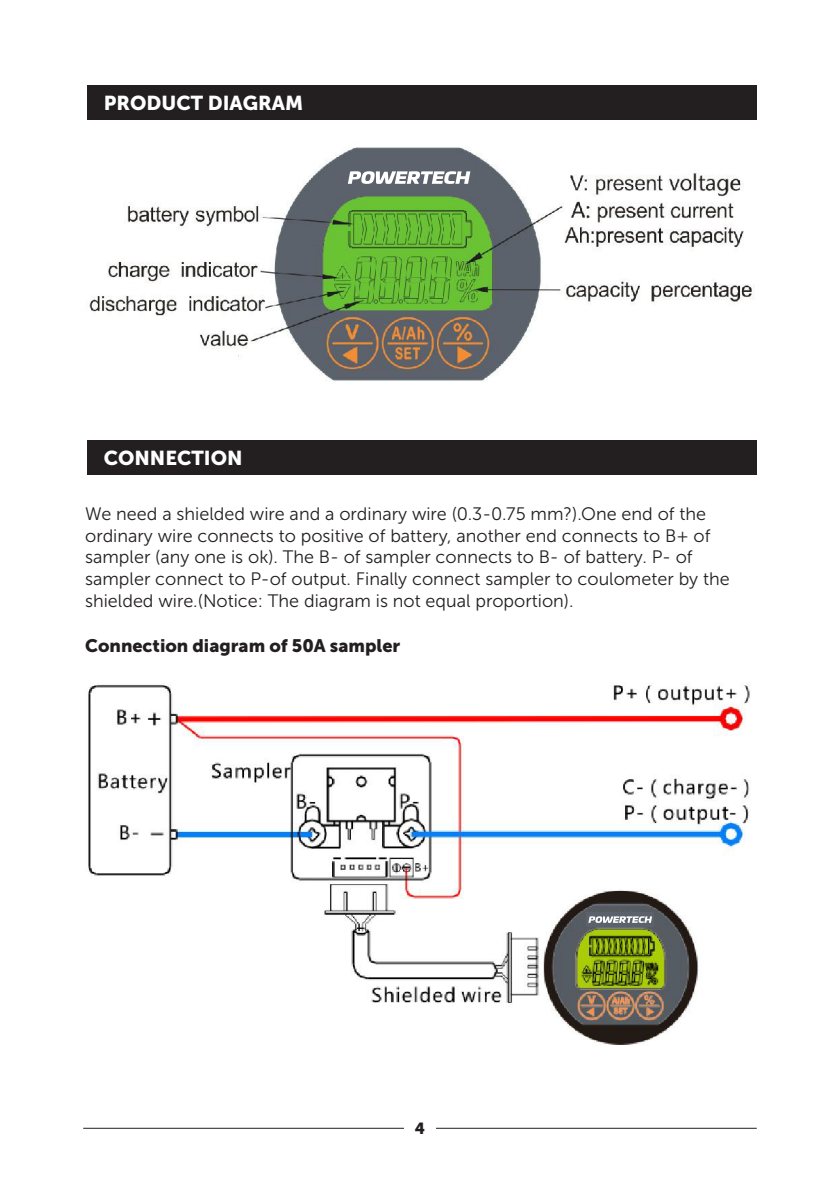
<style>
.page{position:relative;width:840px;height:1191px;background:#fff}
.page>*{position:absolute;margin:0;border:0;box-sizing:border-box;transform-origin:0 0}
.t1{font:20px "Museo Sans 900";color:#fff}
.t2{font:18px/21.6px "Museo Sans 300";color:#231f20}
.t3{font:18px "Museo Sans 900";color:#231f20}
.t4{font:16px "Museo Sans 900";color:#231f20}
</style>
<div class="page">
<hr style="left:83px;top:1128px;width:321px;height:1px;background:#231f20">
<hr style="left:436px;top:1128px;width:320px;height:1px;background:#231f20">
<div style="left:87px;top:85px;width:669px;height:35px;background:#231f20"></div>
<div style="left:87px;top:440px;width:669px;height:35px;background:#231f20"></div>
<img style="left:89px;top:147px;width:664px;height:235px">
<img style="left:88px;top:684px;width:662px;height:361px">
<div style="left:344px;top:163px;width:130px;height:27px;background:#5b626b"></div>
<svg style="left:348px;top:171px;width:122px;height:13px"></svg>
<div style="left:586px;top:912px;width:67px;height:14px;background:#5b626b"></div>
<svg style="left:588px;top:916px;width:63px;height:7px"></svg>
<p class="t1" style="left:104px;top:92px;width:201px">PRODUCT DIAGRAM</p>
<p class="t1" style="left:104px;top:447px;width:140px">CONNECTION</p>
<p class="t2" style="left:85px;top:503px;width:645px">We need a shielded wire and a ordinary wire (0.3-0.75 mm?).One end of the ordinary wire connects to positive of battery, another end connects to B+ of sampler (any one is ok). The B- of sampler connects to B- of battery. P- of sampler connect to P-of output. Finally connect sampler to coulometer by the shielded wire.(Notice: The diagram is not equal proportion).</p>
<p class="t3" style="left:85px;top:635px;width:316px">Connection diagram of 50A sampler</p>
<p class="t4" style="left:414px;top:1119px;width:12px">4</p>
</div>
